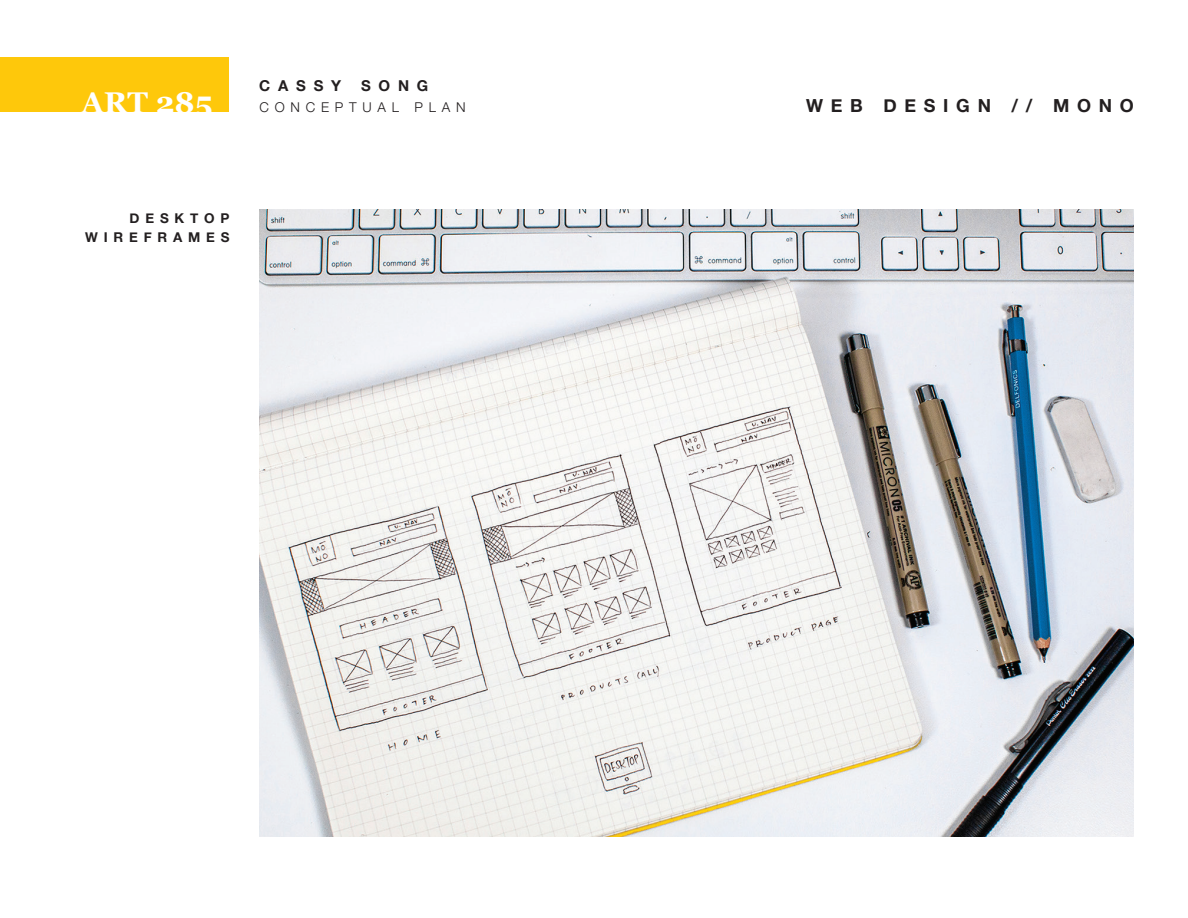
<style>
.page{position:relative;width:1188px;height:918px;background:#fff}
.page>*{position:absolute;margin:0;border:0;box-sizing:border-box;transform-origin:0 0}
.t1{font:700 30px "Georgia";color:#fff}
.t2{font:700 18px "Helvetica Neue";letter-spacing:.43em;color:#231f20}
.t3{font:700 15px "Helvetica Neue";letter-spacing:.52em;color:#231f20}
.t4{font:700 13.5px/19.5px "Helvetica Neue";letter-spacing:.43em;color:#231f20;text-align:right}
.t5{font:300 13.5px "Helvetica Neue";letter-spacing:.43em;color:#231f20}
</style>
<div class="page">
<div style="left:0;top:58px;width:230px;height:54px;background:#fec80b"></div>
<img style="left:259px;top:210px;width:875px;height:627px">
<p class="t3" style="left:259px;top:76px;width:84px">CASSY</p>
<p class="t3" style="left:361px;top:76px;width:69px">SONG</p>
<h1 class="t1" style="left:81px;top:83px;width:133px">ART 285</h1>
<p class="t5" style="left:259px;top:99px;width:208px">CONCEPTUAL PLAN</p>
<p class="t4" style="left:85px;top:208px;width:146px">DESKTOP<br>WIREFRAMES</p>
<h2 class="t2" style="left:806px;top:94px;width:329px">WEB DESIGN // MONO</h2>
</div>
